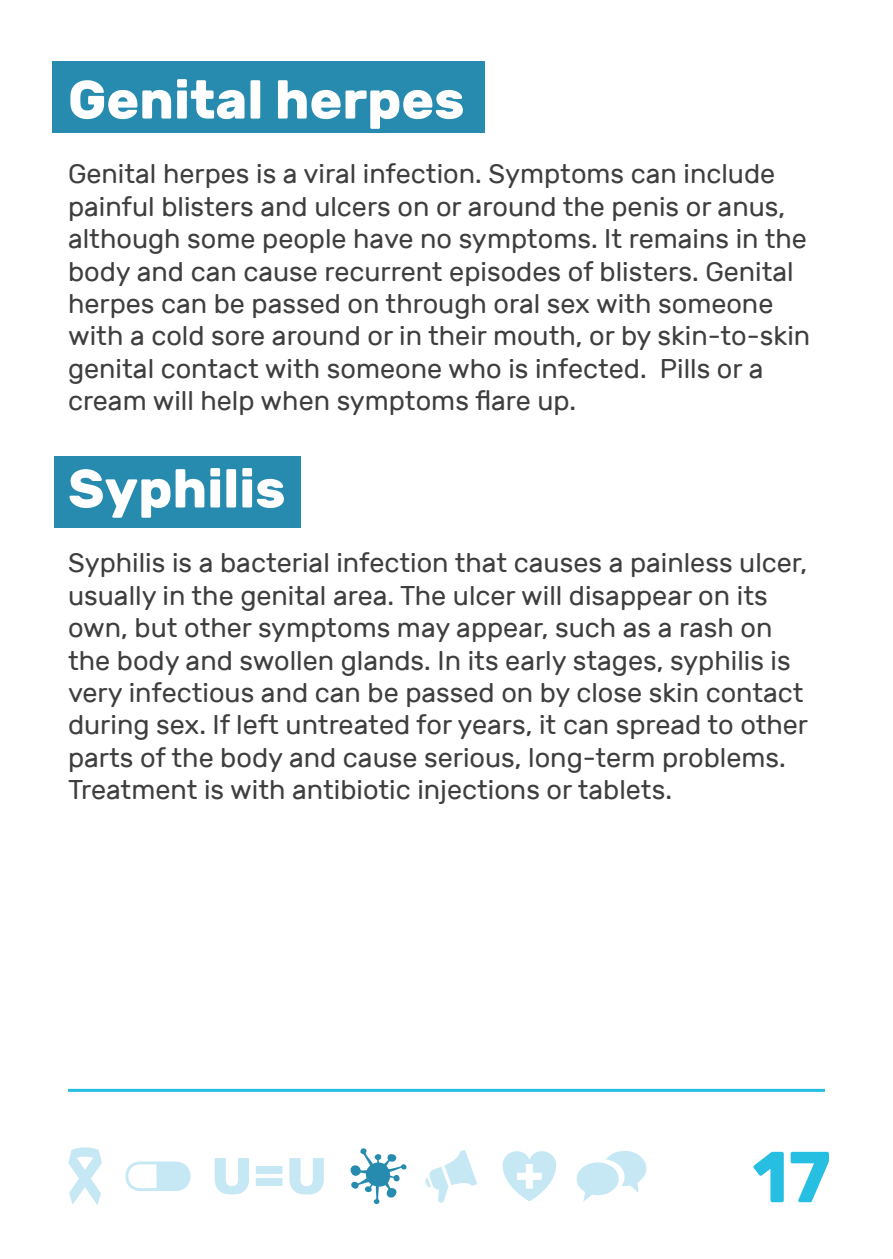
<style>
.page{position:relative;width:893px;height:1259px;background:#fff}
.page>*{position:absolute;margin:0;border:0;box-sizing:border-box;transform-origin:0 0}
.t1{font:700 72px "Rubik";color:#26bee1}
.t2{font:700 54px "Rubik";color:#fff}
.t3{font:27px/32.4px "Rubik";color:#3e3e3f}
</style>
<div class="page">
<div style="left:53px;top:61px;width:432px;height:72px;background:#268baf"></div>
<div style="left:54px;top:456px;width:247px;height:71px;background:#268baf"></div>
<svg style="left:68px;top:1147px;width:34px;height:58px"></svg>
<svg style="left:502px;top:1151px;width:54px;height:50px"></svg>
<svg style="left:350px;top:1148px;width:57px;height:56px"></svg>
<svg style="left:125px;top:1161px;width:65px;height:30px"></svg>
<svg style="left:425px;top:1150px;width:52px;height:53px"></svg>
<svg style="left:289px;top:1158px;width:35px;height:36px"></svg>
<div style="left:256px;top:1166px;width:26px;height:8px;background:#c6e8f5"></div>
<div style="left:256px;top:1178px;width:26px;height:8px;background:#c6e8f5"></div>
<svg style="left:215px;top:1158px;width:34px;height:36px"></svg>
<svg style="left:577px;top:1151px;width:69px;height:50px"></svg>
<hr style="left:68px;top:1089px;width:757px;height:3px;background:#26bee1">
<p class="t2" style="left:68px;top:68px;width:398px">Genital herpes</p>
<p class="t3" style="left:68px;top:158px;width:744px">Genital herpes is a viral infection. Symptoms can include painful blisters and ulcers on or around the penis or anus, although some people have no symptoms. It remains in the body and can cause recurrent episodes of blisters. Genital herpes can be passed on through oral sex with someone with a cold sore around or in their mouth, or by skin-to-skin genital contact with someone who is infected. Pills or a cream will help when symptoms flare up.</p>
<p class="t2" style="left:68px;top:457px;width:219px">Syphilis</p>
<p class="t3" style="left:68px;top:547px;width:742px">Syphilis is a bacterial infection that causes a painless ulcer, usually in the genital area. The ulcer will disappear on its own, but other symptoms may appear, such as a rash on the body and swollen glands. In its early stages, syphilis is very infectious and can be passed on by close skin contact during sex. If left untreated for years, it can spread to other parts of the body and cause serious, long-term problems.<br>Treatment is with antibiotic injections or tablets.</p>
<h1 class="t1" style="left:752px;top:1135px;width:80px">17</h1>
</div>
